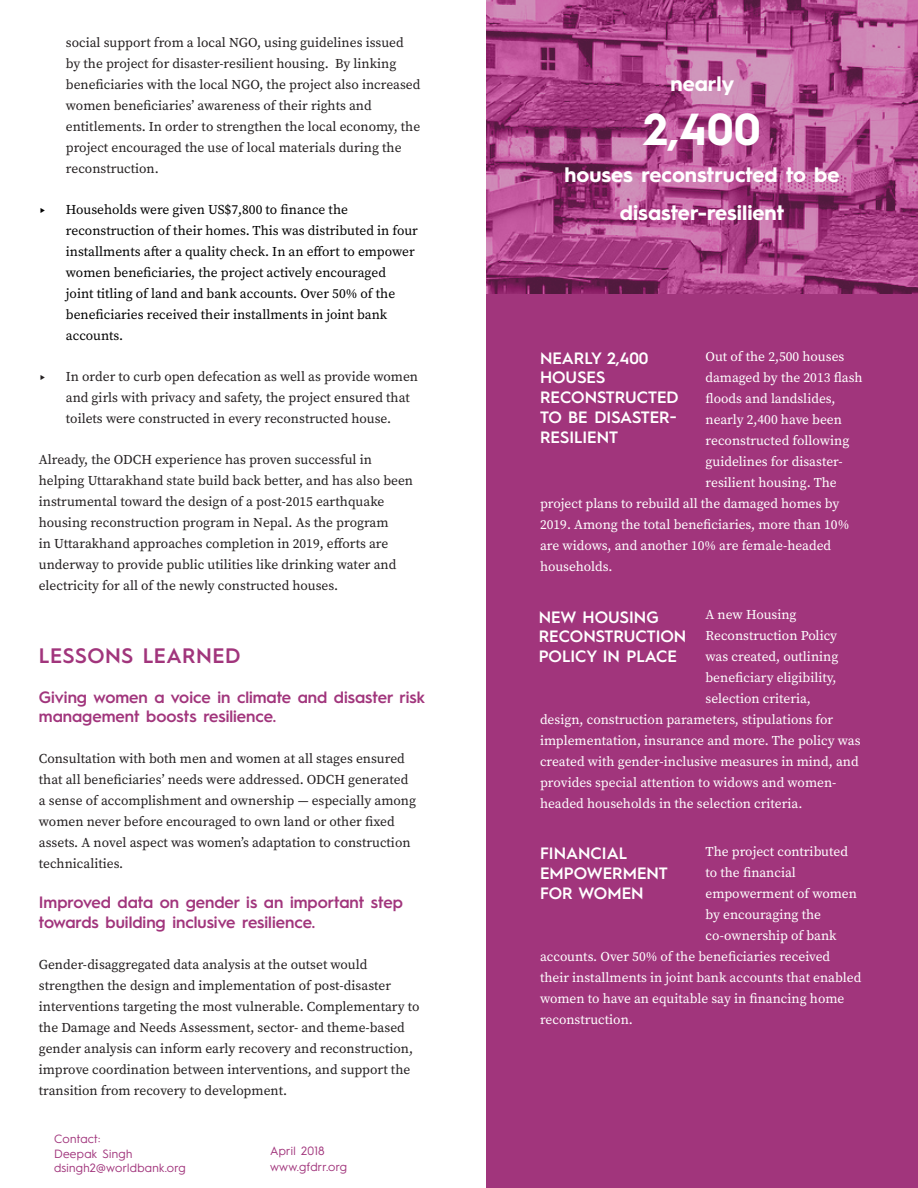
<style>
.page{position:relative;width:918px;height:1188px;background:#fff}
.page>*{position:absolute;margin:0;border:0;box-sizing:border-box;transform-origin:0 0}
.t1{font:700 45px "Hurme Geometric Sans 1";color:#fff}
.t2{font:700 21px "Hurme Geometric Sans 1";color:#fff}
.t3{font:600 21px "Hurme Geometric Sans 1";letter-spacing:.025em;color:#a1357c}
.t4{font:600 16.5px/19.5px "Hurme Geometric Sans 1";color:#a1357c}
.t5{font:600 16.5px/19.8px "Hurme Geometric Sans 1";color:#fff}
.t6{font:13.5px/21px "Source Serif Pro";color:#231f20}
.t7{font:13.5px "Source Serif Pro";color:#fff}
.t8{font:13.5px/21px "Source Serif Pro";color:#000}
.t9{font:13.5px "Hurme Geometric Sans 1";color:#000}
.t10{font:13.5px "Hurme Geometric Sans 1";color:#231f20}
.t11{font:12px "Hurme Geometric Sans 1";letter-spacing:.025em;color:#a1357c}
</style>
<div class="page">
<div style="left:486px;top:0;width:432px;height:1188px;background:#a1357c"></div>
<img style="left:486px;top:0;width:432px;height:294px">
<p class="t6" style="left:66px;top:32px;width:356px">social support from a local NGO, using guidelines issued by the project for disaster-resilient housing. By linking beneficiaries with the local NGO, the project also increased women beneficiaries’ awareness of their rights and entitlements. In order to strengthen the local economy, the project encouraged the use of local materials during the reconstruction.</p>
<p class="t9" style="left:39px;top:200px;width:9px">►</p>
<p class="t8" style="left:66px;top:199px;width:354px">Households were given US$7,800 to finance the reconstruction of their homes. This was distributed in four installments after a quality check. In an effort to empower women beneficiaries, the project actively encouraged<br>joint titling of land and bank accounts. Over 50% of the beneficiaries received their installments in joint bank accounts.</p>
<p class="t10" style="left:39px;top:367px;width:9px">►</p>
<p class="t6" style="left:66px;top:366px;width:354px">In order to curb open defecation as well as provide women and girls with privacy and safety, the project ensured that toilets were constructed in every reconstructed house.</p>
<p class="t6" style="left:39px;top:449px;width:376px">Already, the ODCH experience has proven successful in helping Uttarakhand state build back better, and has also been instrumental toward the design of a post-2015 earthquake housing reconstruction program in Nepal. As the program<br>in Uttarakhand approaches completion in 2019, efforts are underway to provide public utilities like drinking water and electricity for all of the newly constructed houses.</p>
<p class="t3" style="left:39px;top:641px;width:203px">LESSONS LEARNED</p>
<p class="t4" style="left:39px;top:686px;width:388px">Giving women a voice in climate and disaster risk management boosts resilience.</p>
<p class="t6" style="left:39px;top:748px;width:379px">Consultation with both men and women at all stages ensured that all beneficiaries’ needs were addressed. ODCH generated a sense of accomplishment and ownership — especially among women never before encouraged to own land or other fixed assets. A novel aspect was women’s adaptation to construction technicalities.</p>
<p class="t4" style="left:39px;top:891px;width:366px">Improved data on gender is an important step towards building inclusive resilience.</p>
<p class="t6" style="left:39px;top:954px;width:382px">Gender-disaggregated data analysis at the outset would strengthen the design and implementation of post-disaster interventions targeting the most vulnerable. Complementary to the Damage and Needs Assessment, sector- and theme-based gender analysis can inform early recovery and reconstruction, improve coordination between interventions, and support the transition from recovery to development.</p>
<p class="t11" style="left:54px;top:1131px;width:48px">Contact:</p>
<p class="t11" style="left:54px;top:1145px;width:80px">Deepak Singh</p>
<p class="t11" style="left:54px;top:1159px;width:133px">dsingh2@worldbank.org</p>
<p class="t11" style="left:270px;top:1143px;width:56px">April 2018</p>
<p class="t11" style="left:270px;top:1158px;width:79px">www.gfdrr.org</p>
<p class="t2" style="left:671px;top:69px;width:65px">nearly</p>
<p class="t1" style="left:643px;top:97px;width:119px">2,400</p>
<p class="t2" style="left:565px;top:160px;width:276px">houses reconstructed to be</p>
<p class="t2" style="left:620px;top:198px;width:166px">disaster-resilient</p>
<p class="t7" style="left:706px;top:347px;width:140px">Out of the 2,500 houses</p>
<p class="t7" style="left:706px;top:368px;width:158px">damaged by the 2013 flash</p>
<p class="t7" style="left:706px;top:389px;width:132px">floods and landslides,</p>
<p class="t7" style="left:706px;top:410px;width:138px">nearly 2,400 have been</p>
<p class="t7" style="left:706px;top:431px;width:145px">reconstructed following</p>
<p class="t7" style="left:706px;top:452px;width:139px">guidelines for disaster-</p>
<p class="t7" style="left:706px;top:473px;width:133px">resilient housing. The</p>
<p class="t7" style="left:540px;top:494px;width:301px">project plans to rebuild all the damaged homes by</p>
<p class="t7" style="left:540px;top:515px;width:311px">2019. Among the total beneficiaries, more than 10%</p>
<p class="t7" style="left:540px;top:536px;width:293px">are widows, and another 10% are female-headed</p>
<p class="t7" style="left:540px;top:557px;width:74px">households.</p>
<p class="t7" style="left:706px;top:605px;width:93px">A new Housing</p>
<p class="t7" style="left:706px;top:626px;width:133px">Reconstruction Policy</p>
<p class="t7" style="left:706px;top:647px;width:134px">was created, outlining</p>
<p class="t7" style="left:706px;top:668px;width:133px">beneficiary eligibility,</p>
<p class="t7" style="left:706px;top:689px;width:107px">selection criteria,</p>
<p class="t7" style="left:540px;top:710px;width:295px">design, construction parameters, stipulations for</p>
<p class="t7" style="left:540px;top:731px;width:322px">implementation, insurance and more. The policy was</p>
<p class="t7" style="left:540px;top:752px;width:320px">created with gender-inclusive measures in mind, and</p>
<p class="t7" style="left:540px;top:773px;width:298px">provides special attention to widows and women-</p>
<p class="t7" style="left:540px;top:794px;width:264px">headed households in the selection criteria.</p>
<p class="t7" style="left:706px;top:842px;width:144px">The project contributed</p>
<p class="t7" style="left:706px;top:863px;width:92px">to the financial</p>
<p class="t7" style="left:706px;top:884px;width:153px">empowerment of women</p>
<p class="t7" style="left:706px;top:905px;width:117px">by encouraging the</p>
<p class="t7" style="left:706px;top:926px;width:133px">co-ownership of bank</p>
<p class="t7" style="left:540px;top:947px;width:292px">accounts. Over 50% of the beneficiaries received</p>
<p class="t7" style="left:540px;top:968px;width:323px">their installments in joint bank accounts that enabled</p>
<p class="t7" style="left:540px;top:989px;width:306px">women to have an equitable say in financing home</p>
<p class="t7" style="left:540px;top:1010px;width:94px">reconstruction.</p>
<p class="t5" style="left:540px;top:347px;width:110px">NEARLY 2,400<br>HOUSES</p>
<p class="t5" style="left:540px;top:386px;width:140px">RECONSTRUCTED<br>TO BE DISASTER-<br>RESILIENT</p>
<p class="t5" style="left:539px;top:606px;width:149px">NEW HOUSING<br>RECONSTRUCTION</p>
<p class="t5" style="left:539px;top:646px;width:140px">POLICY IN PLACE</p>
<p class="t5" style="left:540px;top:842px;width:129px">FINANCIAL<br>EMPOWERMENT<br>FOR WOMEN</p>
</div>
